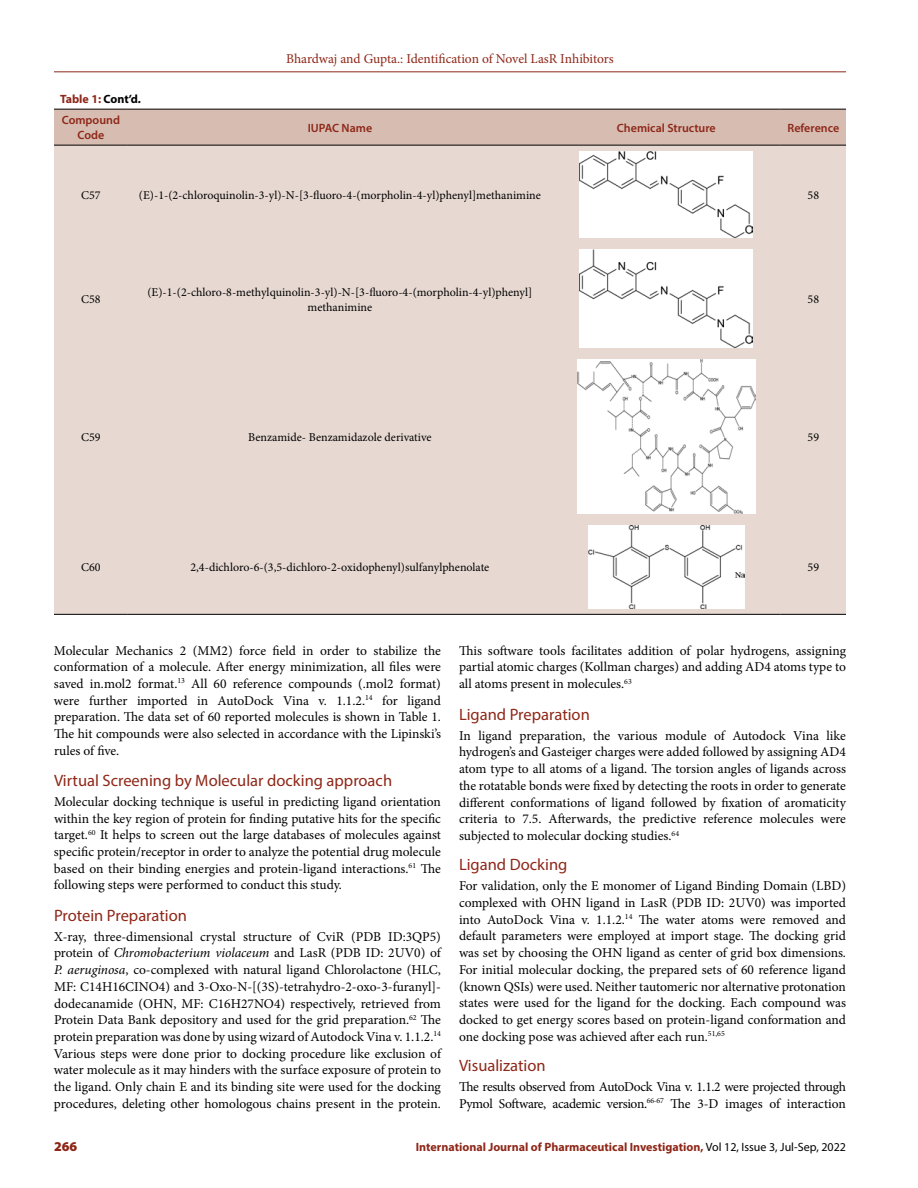
<style>
.page{position:relative;width:918px;height:1188px;background:#fff}
.page>*{position:absolute;margin:0;border:0;box-sizing:border-box;transform-origin:0 0}
.t1{font:16.5px "Myriad Pro";color:#8e2718}
.t2{font:13.5px/16.6px "Minion Pro";letter-spacing:-.005em;color:#000;text-align:justify}
.t3{font:13.5px/16.8px "Minion Pro";letter-spacing:-.025em;color:#000}
.t4{font:13.5px "Minion Pro";letter-spacing:-.005em;color:#8e2718}
.t5{font:900 13.5px "Myriad Pro";color:#8e2718}
.t6{font:12px/15px "Minion Pro";color:#000;text-align:center}
.t7{font:700 12px "Myriad Pro";color:#8e2718}
.t8{font:600 12px/21px "Myriad Pro";color:#8e2718}
.s1{font-weight:700}
.s2{font-weight:700;color:#000}
.s3{font-weight:700;font-style:italic;color:#000}
.s4{font-style:italic}
.s5{font-weight:400;color:#000}
</style>
<div class="page">
<hr style="left:54px;top:72px;width:792px;height:1px;background:#8e2718">
<div style="left:54px;top:110px;width:792px;height:35px;background:#d6bcb1"></div>
<div style="left:54px;top:146px;width:792px;height:468px;background:#e7d9d2"></div>
<hr style="left:54px;top:109px;width:74px;height:1px;background:#000">
<hr style="left:128px;top:109px;width:424px;height:1px;background:#000">
<hr style="left:552px;top:109px;width:229px;height:1px;background:#000">
<hr style="left:781px;top:109px;width:65px;height:1px;background:#000">
<hr style="left:54px;top:145px;width:74px;height:1px;background:#000">
<hr style="left:128px;top:145px;width:424px;height:1px;background:#000">
<hr style="left:552px;top:145px;width:229px;height:1px;background:#000">
<hr style="left:781px;top:145px;width:65px;height:1px;background:#000">
<hr style="left:54px;top:614px;width:74px;height:1px;background:#000">
<hr style="left:128px;top:614px;width:424px;height:1px;background:#000">
<hr style="left:552px;top:614px;width:229px;height:1px;background:#000">
<hr style="left:781px;top:614px;width:65px;height:1px;background:#000">
<img style="left:580px;top:151px;width:173px;height:87px">
<img style="left:580px;top:250px;width:173px;height:98px">
<img style="left:578px;top:360px;width:177px;height:153px">
<img style="left:589px;top:525px;width:155px;height:83px">
<p class="t8" style="left:60px;top:88px;width:83px"><span class="s1">Table 1:</span> <span class="s2">Cont’d</span><span class="s3">.<br></span>Compound</p>
<p class="t8" style="left:78px;top:124px;width:28px">Code</p>
<p class="t4" style="left:286px;top:50px;width:329px">Bhardwaj and Gupta.: Identification of Novel LasR Inhibitors</p>
<p class="t8" style="left:308px;top:117px;width:66px">IUPAC Name</p>
<p class="t8" style="left:617px;top:117px;width:100px">Chemical Structure</p>
<p class="t8" style="left:788px;top:117px;width:53px">Reference</p>
<p class="t6" style="left:81px;top:187px;width:21px">C57</p>
<p class="t6" style="left:139px;top:187px;width:403px">(E)-1-(2-chloroquinolin-3-yl)-N-[3-fluoro-4-(morpholin-4-yl)phenyl]methanimine</p>
<p class="t6" style="left:808px;top:187px;width:13px">58</p>
<p class="t6" style="left:81px;top:292px;width:21px">C58</p>
<p class="t6" style="left:147px;top:284px;width:386px">(E)-1-(2-chloro-8-methylquinolin-3-yl)-N-[3-fluoro-4-(morpholin-4-yl)phenyl] methanimine</p>
<p class="t6" style="left:808px;top:292px;width:13px">58</p>
<p class="t6" style="left:81px;top:430px;width:21px">C59</p>
<p class="t6" style="left:248px;top:430px;width:185px">Benzamide- Benzamidazole derivative</p>
<p class="t6" style="left:808px;top:430px;width:13px">59</p>
<p class="t6" style="left:81px;top:560px;width:21px">C60</p>
<p class="t6" style="left:190px;top:560px;width:300px">2,4-dichloro-6-(3,5-dichloro-2-oxidophenyl)sulfanylphenolate</p>
<p class="t6" style="left:808px;top:560px;width:13px">59</p>
<p class="t2" style="left:54px;top:642px;width:389px">Molecular Mechanics 2 (MM2) force field in order to stabilize the conformation of a molecule. After energy minimization, all files were saved in.mol2 format.<sup>13</sup> All 60 reference compounds (.mol2 format) were further imported in AutoDock Vina v. 1.1.2.<sup>14</sup> for ligand preparation. The data set of 60 reported molecules is shown in Table 1.<br>The hit compounds were also selected in accordance with the Lipinski’s rules of five.</p>
<p class="t1" style="left:54px;top:771px;width:340px">Virtual Screening by Molecular docking approach</p>
<p class="t2" style="left:54px;top:793px;width:389px">Molecular docking technique is useful in predicting ligand orientation within the key region of protein for finding putative hits for the specific target.<sup>60</sup> It helps to screen out the large databases of molecules against specific protein/receptor in order to analyze the potential drug molecule based on their binding energies and protein-ligand interactions.<sup>61</sup> The following steps were performed to conduct this study.</p>
<p class="t1" style="left:54px;top:905px;width:135px">Protein Preparation</p>
<p class="t2" style="left:54px;top:928px;width:389px">X-ray, three-dimensional crystal structure of CviR (PDB ID:3QP5) protein of <span class="s4">Chromobacterium violaceum</span> and LasR (PDB ID: 2UV0) of <span class="s4">P. aeruginosa</span>, co-complexed with natural ligand Chlorolactone (HLC, MF: C14H16CINO4) and 3-Oxo-N-[(3S)-tetrahydro-2-oxo-3-furanyl]- dodecanamide (OHN, MF: C16H27NO4) respectively, retrieved from Protein Data Bank depository and used for the grid preparation.<sup>62</sup> The protein preparation was done by using wizard of Autodock Vina v. 1.1.2.<sup>14<br></sup>Various steps were done prior to docking procedure like exclusion of water molecule as it may hinders with the surface exposure of protein to the ligand. Only chain E and its binding site were used for the docking procedures, deleting other homologous chains present in the protein.</p>
<p class="t2" style="left:459px;top:642px;width:389px">This software tools facilitates addition of polar hydrogens, assigning partial atomic charges (Kollman charges) and adding AD4 atoms type to all atoms present in molecules.<sup>63</sup></p>
<p class="t1" style="left:459px;top:704px;width:132px">Ligand Preparation</p>
<p class="t2" style="left:459px;top:727px;width:389px">In ligand preparation, the various module of Autodock Vina like hydrogen’s and Gasteiger charges were added followed by assigning AD4 atom type to all atoms of a ligand. The torsion angles of ligands across the rotatable bonds were fixed by detecting the roots in order to generate different conformations of ligand followed by fixation of aromaticity criteria to 7.5. Afterwards, the predictive reference molecules were subjected to molecular docking studies.<sup>64</sup></p>
<p class="t1" style="left:459px;top:855px;width:110px">Ligand Docking</p>
<p class="t2" style="left:459px;top:877px;width:389px">For validation, only the E monomer of Ligand Binding Domain (LBD) complexed with OHN ligand in LasR (PDB ID: 2UV0) was imported into AutoDock Vina v. 1.1.2.<sup>14</sup> The water atoms were removed and default parameters were employed at import stage. The docking grid was set by choosing the OHN ligand as center of grid box dimensions.<br>For initial molecular docking, the prepared sets of 60 reference ligand (known QSIs) were used. Neither tautomeric nor alternative protonation states were used for the ligand for the docking. Each compound was docked to get energy scores based on protein-ligand conformation and one docking pose was achieved after each run.<sup>51,65</sup></p>
<p class="t1" style="left:459px;top:1055px;width:88px">Visualization</p>
<p class="t3" style="left:459px;top:1078px;width:389px">The results observed from AutoDock Vina v. 1.1.2 were projected through<br>Pymol Software, academic version.<sup>66-67</sup> The 3-D images of interaction</p>
<p class="t5" style="left:54px;top:1137px;width:25px">266</p>
<p class="t7" style="left:416px;top:1139px;width:432px">International Journal of Pharmaceutical Investigation, <span class="s5">Vol 12, Issue 3, Jul-Sep, 2022</span></p>
</div>
